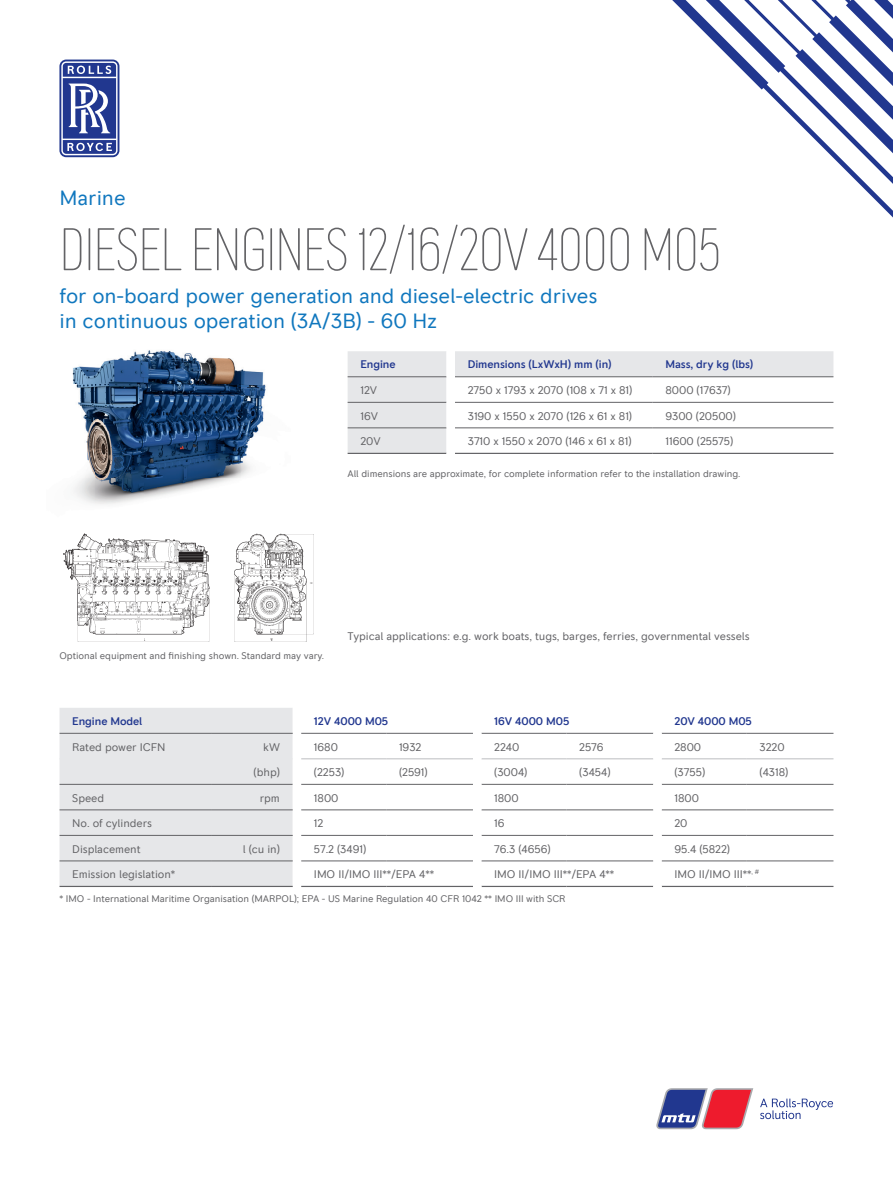
<style>
.page{position:relative;width:893px;height:1191px;background:#fff}
.page>*{position:absolute;margin:0;border:0;box-sizing:border-box;transform-origin:0 0}
.t1{font:200 condensed 60px "RR Pioneer";letter-spacing:-.015em;color:#636366}
.t2{font:21px/25.2px "RR Pioneer";letter-spacing:-.005em;color:#1077be}
.t3{font:11.25px "RR Pioneer";letter-spacing:-.005em;color:#636366}
.t4{font:500 11.25px "RR Pioneer";letter-spacing:-.005em;color:#21378f}
.t5{font:9.75px "RR Pioneer";letter-spacing:-.005em;color:#636366}
</style>
<div class="page">
<svg style="left:672px;top:0;width:221px;height:217px"></svg>
<svg style="left:348px;top:351px;width:485px;height:102px"></svg>
<hr style="left:348px;top:376px;width:98px;height:1px;background:#636366">
<hr style="left:455px;top:376px;width:198px;height:1px;background:#636366">
<hr style="left:653px;top:376px;width:180px;height:1px;background:#636366">
<hr style="left:348px;top:402px;width:98px;height:1px;background:#636366">
<hr style="left:455px;top:402px;width:198px;height:1px;background:#636366">
<hr style="left:653px;top:402px;width:180px;height:1px;background:#636366">
<hr style="left:348px;top:427px;width:98px;height:1px;background:#636366">
<hr style="left:455px;top:427px;width:198px;height:1px;background:#636366">
<hr style="left:653px;top:427px;width:180px;height:1px;background:#636366">
<hr style="left:348px;top:453px;width:98px;height:1px;background:#636366">
<hr style="left:455px;top:453px;width:198px;height:1px;background:#636366">
<hr style="left:653px;top:453px;width:180px;height:1px;background:#636366">
<svg style="left:446px;top:351px;width:9px;height:103px"></svg>
<svg style="left:301px;top:732px;width:361px;height:154px"></svg>
<div style="left:60px;top:708px;width:233px;height:178px;background:#e6e7e9"></div>
<hr style="left:60px;top:733px;width:152px;height:1px;background:#636366">
<hr style="left:212px;top:733px;width:81px;height:1px;background:#636366">
<hr style="left:301px;top:733px;width:85px;height:1px;background:#636366">
<hr style="left:386px;top:733px;width:87px;height:1px;background:#636366">
<hr style="left:481px;top:733px;width:85px;height:1px;background:#636366">
<hr style="left:566px;top:733px;width:87px;height:1px;background:#636366">
<hr style="left:662px;top:733px;width:85px;height:1px;background:#636366">
<hr style="left:747px;top:733px;width:86px;height:1px;background:#636366">
<hr style="left:60px;top:758px;width:152px;height:1px;background:#e6e7e9">
<hr style="left:212px;top:758px;width:81px;height:1px;background:#e6e7e9">
<hr style="left:301px;top:809px;width:85px;height:1px;background:#636366">
<hr style="left:386px;top:809px;width:87px;height:1px;background:#636366">
<hr style="left:481px;top:809px;width:85px;height:1px;background:#636366">
<hr style="left:566px;top:809px;width:87px;height:1px;background:#636366">
<hr style="left:662px;top:809px;width:85px;height:1px;background:#636366">
<hr style="left:747px;top:809px;width:86px;height:1px;background:#636366">
<hr style="left:301px;top:860px;width:85px;height:1px;background:#636366">
<hr style="left:386px;top:860px;width:87px;height:1px;background:#636366">
<hr style="left:481px;top:860px;width:85px;height:1px;background:#636366">
<hr style="left:566px;top:860px;width:87px;height:1px;background:#636366">
<hr style="left:662px;top:860px;width:85px;height:1px;background:#636366">
<hr style="left:747px;top:860px;width:86px;height:1px;background:#636366">
<hr style="left:301px;top:758px;width:85px;height:1px;background:#bcbdc0">
<hr style="left:386px;top:758px;width:87px;height:1px;background:#bcbdc0">
<hr style="left:481px;top:758px;width:85px;height:1px;background:#bcbdc0">
<hr style="left:566px;top:758px;width:87px;height:1px;background:#bcbdc0">
<hr style="left:662px;top:758px;width:85px;height:1px;background:#bcbdc0">
<hr style="left:747px;top:758px;width:86px;height:1px;background:#bcbdc0">
<hr style="left:60px;top:886px;width:152px;height:1px;background:#636366">
<hr style="left:212px;top:886px;width:81px;height:1px;background:#636366">
<hr style="left:301px;top:886px;width:85px;height:1px;background:#636366">
<hr style="left:386px;top:886px;width:87px;height:1px;background:#636366">
<hr style="left:481px;top:886px;width:85px;height:1px;background:#636366">
<hr style="left:566px;top:886px;width:87px;height:1px;background:#636366">
<hr style="left:662px;top:886px;width:85px;height:1px;background:#636366">
<hr style="left:747px;top:886px;width:86px;height:1px;background:#636366">
<hr style="left:301px;top:784px;width:85px;height:1px;background:#636366">
<hr style="left:386px;top:784px;width:87px;height:1px;background:#636366">
<hr style="left:481px;top:784px;width:85px;height:1px;background:#636366">
<hr style="left:566px;top:784px;width:87px;height:1px;background:#636366">
<hr style="left:662px;top:784px;width:85px;height:1px;background:#636366">
<hr style="left:747px;top:784px;width:86px;height:1px;background:#636366">
<hr style="left:60px;top:809px;width:152px;height:1px;background:#636366">
<hr style="left:212px;top:809px;width:81px;height:1px;background:#636366">
<hr style="left:301px;top:835px;width:85px;height:1px;background:#636366">
<hr style="left:386px;top:835px;width:87px;height:1px;background:#636366">
<hr style="left:481px;top:835px;width:85px;height:1px;background:#636366">
<hr style="left:566px;top:835px;width:87px;height:1px;background:#636366">
<hr style="left:662px;top:835px;width:85px;height:1px;background:#636366">
<hr style="left:747px;top:835px;width:86px;height:1px;background:#636366">
<hr style="left:60px;top:860px;width:152px;height:1px;background:#636366">
<hr style="left:212px;top:860px;width:81px;height:1px;background:#636366">
<img style="left:63px;top:533px;width:251px;height:109px">
<img style="left:72px;top:350px;width:194px;height:154px">
<svg style="left:59px;top:60px;width:60px;height:97px"></svg>
<svg style="left:760px;top:1098px;width:73px;height:21px"></svg>
<svg style="left:656px;top:1088px;width:97px;height:41px"></svg>
<h2 class="t2" style="left:60px;top:186px;width:68px">Marine</h2>
<h1 class="t1" style="left:60px;top:216px;width:663px">DIESEL ENGINES 12/16/20V 4000 M05</h1>
<h2 class="t2" style="left:60px;top:283px;width:540px">for on-board power generation and diesel-electric drives in continuous operation (3A/3B) - 60 Hz</h2>
<p class="t4" style="left:360px;top:358px;width:37px">Engine</p>
<p class="t4" style="left:468px;top:358px;width:145px">Dimensions (LxWxH) mm (in)</p>
<p class="t4" style="left:665px;top:358px;width:89px">Mass, dry kg (lbs)</p>
<p class="t3" style="left:360px;top:383px;width:18px">12V</p>
<p class="t3" style="left:468px;top:383px;width:166px">2750 x 1793 x 2070 (108 x 71 x 81)</p>
<p class="t3" style="left:665px;top:383px;width:67px">8000 (17637)</p>
<p class="t3" style="left:360px;top:409px;width:19px">16V</p>
<p class="t3" style="left:468px;top:409px;width:166px">3190 x 1550 x 2070 (126 x 61 x 81)</p>
<p class="t3" style="left:665px;top:409px;width:72px">9300 (20500)</p>
<p class="t3" style="left:360px;top:434px;width:22px">20V</p>
<p class="t3" style="left:468px;top:434px;width:165px">3710 x 1550 x 2070 (146 x 61 x 81)</p>
<p class="t3" style="left:665px;top:434px;width:69px">11600 (25575)</p>
<p class="t5" style="left:348px;top:468px;width:394px">All dimensions are approximate, for complete information refer to the installation drawing.</p>
<p class="t5" style="left:60px;top:650px;width:266px">Optional equipment and finishing shown. Standard may vary.</p>
<p class="t3" style="left:348px;top:630px;width:404px">Typical applications: e.g. work boats, tugs, barges, ferries, governmental vessels</p>
<p class="t4" style="left:72px;top:714px;width:72px">Engine Model</p>
<p class="t4" style="left:314px;top:714px;width:76px">12V 4000 M05</p>
<p class="t4" style="left:494px;top:714px;width:77px">16V 4000 M05</p>
<p class="t4" style="left:674px;top:714px;width:79px">20V 4000 M05</p>
<p class="t3" style="left:72px;top:740px;width:95px">Rated power ICFN</p>
<p class="t3" style="left:263px;top:740px;width:18px">kW</p>
<p class="t3" style="left:314px;top:740px;width:26px">1680</p>
<p class="t3" style="left:399px;top:740px;width:24px">1932</p>
<p class="t3" style="left:494px;top:740px;width:27px">2240</p>
<p class="t3" style="left:579px;top:740px;width:26px">2576</p>
<p class="t3" style="left:674px;top:740px;width:28px">2800</p>
<p class="t3" style="left:759px;top:740px;width:27px">3220</p>
<p class="t3" style="left:254px;top:765px;width:28px">(bhp)</p>
<p class="t3" style="left:314px;top:765px;width:32px">(2253)</p>
<p class="t3" style="left:399px;top:765px;width:30px">(2591)</p>
<p class="t3" style="left:494px;top:765px;width:35px">(3004)</p>
<p class="t3" style="left:579px;top:765px;width:33px">(3454)</p>
<p class="t3" style="left:674px;top:765px;width:32px">(3755)</p>
<p class="t3" style="left:759px;top:765px;width:30px">(4318)</p>
<p class="t3" style="left:72px;top:791px;width:33px">Speed</p>
<p class="t3" style="left:260px;top:791px;width:22px">rpm</p>
<p class="t3" style="left:314px;top:791px;width:26px">1800</p>
<p class="t3" style="left:494px;top:791px;width:26px">1800</p>
<p class="t3" style="left:674px;top:791px;width:26px">1800</p>
<p class="t3" style="left:72px;top:816px;width:81px">No. of cylinders</p>
<p class="t3" style="left:314px;top:816px;width:11px">12</p>
<p class="t3" style="left:494px;top:816px;width:12px">16</p>
<p class="t3" style="left:674px;top:816px;width:15px">20</p>
<p class="t3" style="left:72px;top:842px;width:70px">Displacement</p>
<p class="t3" style="left:243px;top:842px;width:39px">l (cu in)</p>
<p class="t3" style="left:314px;top:842px;width:54px">57.2 (3491)</p>
<p class="t3" style="left:494px;top:842px;width:58px">76.3 (4656)</p>
<p class="t3" style="left:674px;top:842px;width:57px">95.4 (5822)</p>
<p class="t3" style="left:72px;top:867px;width:104px">Emission legislation*</p>
<p class="t3" style="left:314px;top:867px;width:122px">IMO II/IMO III**/EPA 4**</p>
<p class="t3" style="left:494px;top:867px;width:122px">IMO II/IMO III**/EPA 4**</p>
<p class="t3" style="left:674px;top:867px;width:86px">IMO II/IMO III**<sup>,</sup> <sup>#</sup></p>
<p class="t5" style="left:60px;top:893px;width:508px">* IMO - International Maritime Organisation (MARPOL); EPA - US Marine Regulation 40 CFR 1042 ** IMO III with SCR</p>
</div>
